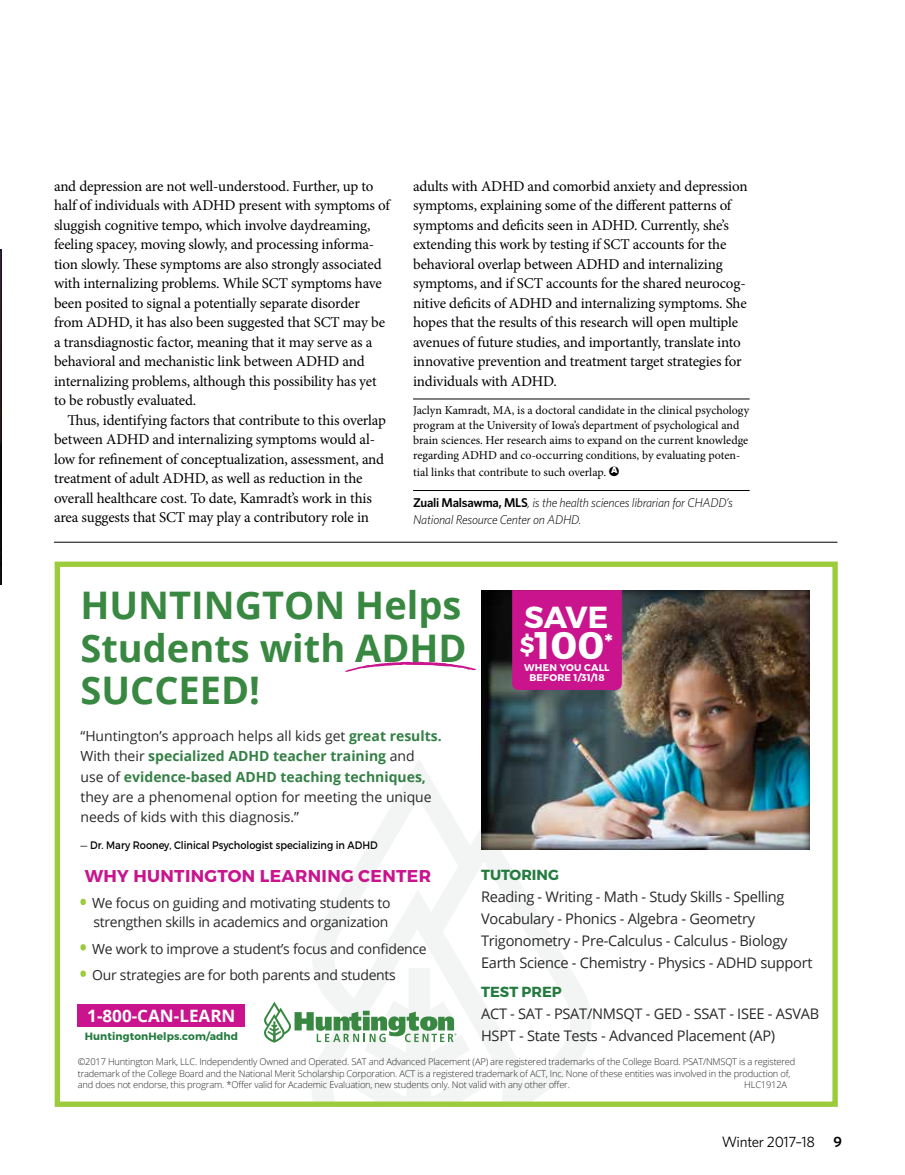
<style>
.page{position:relative;width:905px;height:1175px;background:#fff}
.page>*{position:absolute;margin:0;border:0;box-sizing:border-box;transform-origin:0 0}
.t1{font:700 38.4px "Montserrat";color:#fff}
.t2{font:700 37.95px/42.6px "Open Sans";color:#398842}
.t3{font:700 30.45px "Montserrat";color:#fff}
.t4{font:700 17.1px "Montserrat";letter-spacing:.02em;color:#c9148d}
.t5{font:700 17.1px "Open Sans";color:#fff}
.t6{font:15px/19.5px "Minion Pro";letter-spacing:-.01em;color:#000}
.t7{font:15px "Whitney";letter-spacing:-.02em;color:#000}
.t8{font:14.55px/21.9px "Open Sans";letter-spacing:-.02em;color:#292829}
.t9{font:700 14.55px "Montserrat";color:#247b40}
.t10{font:13.95px/20.2px "Open Sans";color:#292829}
.t11{font:13.95px/19px "Open Sans";letter-spacing:-.02em;color:#292829}
.t12{font:italic 300 12.75px/16.5px "Whitney";letter-spacing:-.02em;color:#000}
.t13{font:12px/15px "Minion Pro";color:#000}
.t14{font:10.8px "Montserrat";color:#000;scale:.9 1}
.t15{font:700 10.5px "Montserrat";letter-spacing:.01em;color:#247b40}
.t16{font:700 9.75px/9.8px "Montserrat";letter-spacing:.02em;color:#fff;text-align:center}
.t17{font:300 9.3px/11.9px "Open Sans";letter-spacing:-.02em;color:#292829}
.s1{font-weight:600;font-style:normal}
.s2{font-weight:700;color:#348045}
.s3{font-weight:300}
.s4{font-weight:600}
</style>
<div class="page">
<svg style="left:312px;top:760px;width:279px;height:340px"></svg>
<svg style="left:80px;top:898px;width:6px;height:7px"></svg>
<svg style="left:80px;top:944px;width:6px;height:6px"></svg>
<svg style="left:80px;top:970px;width:6px;height:6px"></svg>
<svg style="left:345px;top:662px;width:131px;height:10px"></svg>
<div style="left:78px;top:1004px;width:167px;height:22px;background:#c9148d"></div>
<div style="left:55px;top:561px;width:782px;height:545px;border:5px solid #9ccb3b"></div>
<img style="left:480px;top:590px;width:330px;height:260px">
<div style="left:512px;top:590px;width:110px;height:100px;background:#c9148d"></div>
<svg style="left:264px;top:1001px;width:192px;height:41px"></svg>
<hr style="left:413px;top:399px;width:336px;height:1px;background:#000">
<hr style="left:413px;top:490px;width:336px;height:1px;background:#000">
<svg style="left:0;top:250px;width:1px;height:334px"></svg>
<hr style="left:54px;top:542px;width:783px;height:1px;background:#000">
<p class="t6" style="left:54px;top:176px;width:337px">and depression are not well-understood. Further, up to half of individuals with ADHD present with symptoms of sluggish cognitive tempo, which involve daydreaming, feeling spacey, moving slowly, and processing informa&shy;tion slowly. These symptoms are also strongly associated with internalizing problems. While SCT symptoms have been posited to signal a potentially separate disorder from ADHD, it has also been suggested that SCT may be a transdiagnostic factor, meaning that it may serve as a behavioral and mechanistic link between ADHD and internalizing problems, although this possibility has yet to be robustly evaluated.</p>
<p class="t6" style="left:54px;top:410px;width:333px;text-indent:14px">Thus, identifying factors that contribute to this overlap between ADHD and internalizing symptoms would al&shy;low for refinement of conceptualization, assessment, and treatment of adult ADHD, as well as reduction in the overall healthcare cost. To date, Kamradt’s work in this area suggests that SCT may play a contributory role in</p>
<p class="t6" style="left:413px;top:176px;width:336px">adults with ADHD and comorbid anxiety and depression symptoms, explaining some of the different patterns of symptoms and deficits seen in ADHD. Currently, she’s extending this work by testing if SCT accounts for the behavioral overlap between ADHD and internalizing symptoms, and if SCT accounts for the shared neurocog&shy;nitive deficits of ADHD and internalizing symptoms. She hopes that the results of this research will open multiple avenues of future studies, and importantly, translate into innovative prevention and treatment target strategies for individuals with ADHD.</p>
<p class="t13" style="left:413px;top:403px;width:338px">Jaclyn Kamradt, MA, is a doctoral candidate in the clinical psychology program at the University of Iowa’s department of psychological and brain sciences. Her research aims to expand on the current knowledge regarding ADHD and co-occurring conditions, by evaluating poten-</p>
<p class="t13" style="left:413px;top:464px;width:208px">tial links that contribute to such overlap. ●<sup>A</sup></p>
<p class="t12" style="left:413px;top:494px;width:321px"><span class="s1">Zuali Malsawma, MLS</span>, is the health sciences librarian for CHADD’s<br>National Resource Center on ADHD.</p>
<h2 class="t2" style="left:80px;top:583px;width:388px">HUNTINGTON Helps<br>Students with ADHD<br>SUCCEED!</h2>
<p class="t10" style="left:80px;top:725px;width:363px">“Huntington’s approach helps all kids get <span class="s2">great results.<br></span>With their <span class="s2">specialized ADHD teacher training</span> and<br>use of <span class="s2">evidence-based ADHD teaching techniques, </span>they are a phenomenal option for meeting the unique needs of kids with this diagnosis.”</p>
<p class="t14" style="left:80px;top:838px;width:332px"><span class="s3">—</span> Dr. Mary Rooney, Clinical Psychologist specializing in ADHD</p>
<p class="t4" style="left:85px;top:865px;width:348px">WHY HUNTINGTON LEARNING CENTER</p>
<p class="t11" style="left:92px;top:893px;width:300px">We focus on guiding and motivating students to strengthen skills in academics and organization</p>
<p class="t11" style="left:92px;top:935px;width:336px;line-height:26.4px">We work to improve a student’s focus and confidence<br>Our strategies are for both parents and students</p>
<p class="t5" style="left:87px;top:1003px;width:150px">1-800-CAN-LEARN</p>
<p class="t15" style="left:85px;top:1030px;width:155px">HuntingtonHelps.com/adhd</p>
<h3 class="t3" style="left:524px;top:598px;width:85px">SAVE</h3>
<h1 class="t1" style="left:520px;top:622px;width:95px"><sup>$</sup>100<sup>*</sup></h1>
<p class="t16" style="left:524px;top:663px;width:87px">WHEN YOU CALL<br>BEFORE 1/31/18</p>
<p class="t9" style="left:481px;top:865px;width:79px">TUTORING</p>
<p class="t8" style="left:481px;top:885px;width:333px">Reading - Writing - Math - Study Skills - Spelling Vocabulary - Phonics - Algebra - Geometry Trigonometry - Pre-Calculus - Calculus - Biology Earth Science - Chemistry - Physics - ADHD support</p>
<p class="t9" style="left:481px;top:982px;width:82px">TEST PREP</p>
<p class="t8" style="left:481px;top:1002px;width:340px">ACT - SAT - PSAT/NMSQT - GED - SSAT - ISEE - ASVAB<br>HSPT - State Tests - Advanced Placement (AP)</p>
<p class="t17" style="left:78px;top:1055px;width:719px">©2017 Huntington Mark, LLC. Independently Owned and Operated. SAT and Advanced Placement (AP) are registered trademarks of the College Board. PSAT/NMSQT is a registered trademark of the College Board and the National Merit Scholarship Corporation. ACT is a registered trademark of ACT, Inc. None of these entities was involved in the production of, and does not endorse, this program. *Offer valid for Academic Evaluation, new students only. Not valid with any other offer.</p>
<p class="t17" style="left:744px;top:1078px;width:44px">HLC1912A</p>
<p class="t7" style="left:721px;top:1133px;width:122px">Winter 2017–18 <span class="s4">9</span></p>
</div>
